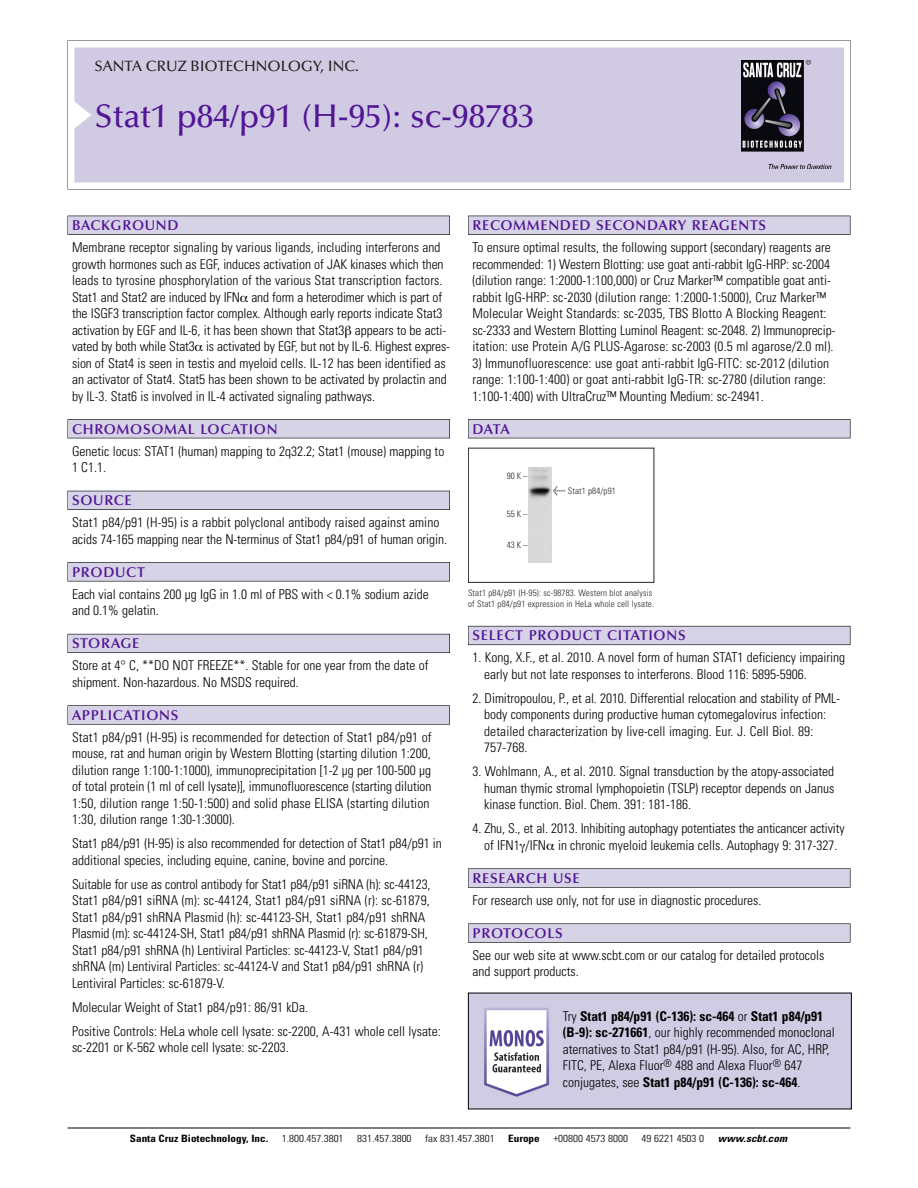
<style>
.page{position:relative;width:918px;height:1188px;background:#fff}
.page>*{position:absolute;margin:0;border:0;box-sizing:border-box;transform-origin:0 0}
.t1{font:500 33px "Optima";color:#511695}
.t2{font:500 15px "Optima";color:#231f20}
.t3{font:600 14.25px "Optima";letter-spacing:.05em;color:#511695}
.t4{font:300 condensed 13.5px/16.5px "Univers";color:#000}
.t5{font:300 condensed 10.2px "Univers";color:#000;scale:1.1 1}
.t6{font:700 condensed 10.2px "Univers";color:#000;scale:1.1 1}
.t7{font:italic 700 condensed 10.2px "Univers";letter-spacing:.005em;color:#000;scale:1.1 1}
.t8{font:9px/10.5px "Univers Condensed Light+SDLWPL";letter-spacing:.015em;color:#272627}
.s1{font-family:"Meta Plus Book Roman+ZAUMPI";font-size:10.5px}
.s2{font-weight:700}
</style>
<div class="page">
<svg style="left:68px;top:40px;width:783px;height:149px"></svg>
<div style="left:74px;top:47px;width:770px;height:135px;background:#d1cae3"></div>
<img style="left:741px;top:60px;width:90px;height:108px">
<div style="left:68px;top:216px;width:382px;height:19px;background:#525155"></div>
<div style="left:68px;top:216px;width:381px;height:18px;background:#d7d3e7"></div>
<div style="left:68px;top:419px;width:382px;height:19px;background:#525155"></div>
<div style="left:68px;top:420px;width:381px;height:18px;background:#d7d3e7"></div>
<div style="left:68px;top:491px;width:382px;height:19px;background:#525158"></div>
<div style="left:68px;top:491px;width:381px;height:18px;background:#d7d3e7"></div>
<div style="left:68px;top:562px;width:382px;height:19px;background:#575759"></div>
<div style="left:68px;top:563px;width:381px;height:18px;background:#d7d3e7"></div>
<div style="left:68px;top:634px;width:382px;height:19px;background:#5b5a62"></div>
<div style="left:68px;top:634px;width:381px;height:18px;background:#d7d3e7"></div>
<div style="left:68px;top:705px;width:382px;height:20px;background:#626263"></div>
<div style="left:68px;top:706px;width:381px;height:18px;background:#d7d3e7"></div>
<div style="left:468px;top:216px;width:382px;height:19px;background:#525155"></div>
<div style="left:468px;top:216px;width:382px;height:18px;background:#d7d3e7"></div>
<div style="left:468px;top:419px;width:382px;height:19px;background:#525155"></div>
<div style="left:468px;top:420px;width:382px;height:18px;background:#d7d3e7"></div>
<div style="left:468px;top:626px;width:382px;height:19px;background:#66646e"></div>
<div style="left:468px;top:626px;width:382px;height:18px;background:#d7d3e7"></div>
<div style="left:468px;top:868px;width:382px;height:20px;background:#666"></div>
<div style="left:468px;top:869px;width:382px;height:18px;background:#d7d3e7"></div>
<svg style="left:468px;top:923px;width:382px;height:20px"></svg>
<div style="left:468px;top:924px;width:382px;height:18px;background:#d7d3e7"></div>
<hr style="left:68px;top:1128px;width:782px;height:1px;background:#000">
<div style="left:468px;top:448px;width:186px;height:135px;border:1px solid #272627"></div>
<img style="left:529px;top:468px;width:22px;height:95px">
<img style="left:470px;top:995px;width:380px;height:112px">
<p class="t2" style="left:94px;top:61px;width:266px">SANTA CRUZ BIOTECHNOLOGY, INC.</p>
<h1 class="t1" style="left:94px;top:103px;width:442px">Stat1 p84/p91 (H-95): sc-98783</h1>
<p class="t3" style="left:72px;top:219px;width:108px">BACKGROUND</p>
<p class="t4" style="left:72px;top:240px;width:379px">Membrane receptor signaling by various ligands, including interferons and growth hormones such as EGF, induces activation of JAK kinases which then leads to tyrosine phosphorylation of the various Stat transcription factors.<br>Stat1 and Stat2 are induced by IFN and form a heterodimer which is part of the ISGF3 transcription factor complex. Although early reports indicate Stat3 activation by EGF and IL-6, it has been shown that Stat3 appears to be acti&shy;vated by both while Stat3 is activated by EGF, but not by IL-6. Highest expres&shy;sion of Stat4 is seen in testis and myeloid cells. IL-12 has been identified as an activator of Stat4. Stat5 has been shown to be activated by prolactin and by IL-3. Stat6 is involved in IL-4 activated signaling pathways.</p>
<p class="t3" style="left:72px;top:423px;width:207px">CHROMOSOMAL LOCATION</p>
<p class="t4" style="left:72px;top:444px;width:374px">Genetic locus: STAT1 (human) mapping to 2q32.2; Stat1 (mouse) mapping to<br>1 C1.1.</p>
<p class="t3" style="left:72px;top:495px;width:61px">SOURCE</p>
<p class="t4" style="left:72px;top:515px;width:377px">Stat1 p84/p91 (H-95) is a rabbit polyclonal antibody raised against amino acids 74-165 mapping near the N-terminus of Stat1 p84/p91 of human origin.</p>
<p class="t3" style="left:72px;top:566px;width:74px">PRODUCT</p>
<p class="t4" style="left:72px;top:587px;width:358px">Each vial contains 200 µg IgG in 1.0 ml of PBS with &lt; 0.1% sodium azide and 0.1% gelatin.</p>
<p class="t3" style="left:72px;top:638px;width:69px">STORAGE</p>
<p class="t4" style="left:72px;top:658px;width:358px">Store at 4° C, **DO NOT FREEZE**. Stable for one year from the date of shipment. Non-hazardous. No MSDS required.</p>
<p class="t3" style="left:72px;top:709px;width:108px">APPLICATIONS</p>
<p class="t4" style="left:72px;top:730px;width:361px">Stat1 p84/p91 (H-95) is recommended for detection of Stat1 p84/p91 of mouse, rat and human origin by Western Blotting (starting dilution 1:200, dilution range 1:100-1:1000), immunoprecipitation [1-2 µg per 100-500 µg of total protein (1 ml of cell lysate)], immunofluorescence (starting dilution 1:50, dilution range 1:50-1:500) and solid phase ELISA (starting dilution 1:30, dilution range 1:30-1:3000).</p>
<p class="t4" style="left:72px;top:836px;width:371px">Stat1 p84/p91 (H-95) is also recommended for detection of Stat1 p84/p91 in additional species, including equine, canine, bovine and porcine.</p>
<p class="t4" style="left:72px;top:877px;width:360px">Suitable for use as control antibody for Stat1 p84/p91 siRNA (h): sc-44123, Stat1 p84/p91 siRNA (m): sc-44124, Stat1 p84/p91 siRNA (r): sc-61879, Stat1 p84/p91 shRNA Plasmid (h): sc-44123-SH, Stat1 p84/p91 shRNA Plasmid (m): sc-44124-SH, Stat1 p84/p91 shRNA Plasmid (r): sc-61879-SH, Stat1 p84/p91 shRNA (h) Lentiviral Particles: sc-44123-V, Stat1 p84/p91 shRNA (m) Lentiviral Particles: sc-44124-V and Stat1 p84/p91 shRNA (r)<br>Lentiviral Particles: sc-61879-V.</p>
<p class="t4" style="left:72px;top:996px;width:370px;line-height:24px">Molecular Weight of Stat1 p84/p91: 86/91 kDa.<br>Positive Controls: HeLa whole cell lysate: sc-2200, A-431 whole cell lysate:</p>
<p class="t4" style="left:72px;top:1040px;width:218px">sc-2201 or K-562 whole cell lysate: sc-2203.</p>
<p class="t3" style="left:473px;top:219px;width:295px">RECOMMENDED SECONDARY REAGENTS</p>
<p class="t4" style="left:473px;top:240px;width:364px">To ensure optimal results, the following support (secondary) reagents are recommended: 1) Western Blotting: use goat anti-rabbit IgG-HRP: sc-2004 (dilution range: 1:2000-1:100,000) or Cruz Marker™ compatible goat anti&shy;rabbit IgG-HRP: sc-2030 (dilution range: 1:2000-1:5000), Cruz Marker™ Molecular Weight Standards: sc-2035, TBS Blotto A Blocking Reagent: sc-2333 and Western Blotting Luminol Reagent: sc-2048. 2) Immunoprecip&shy;itation: use Protein A/G PLUS-Agarose: sc-2003 (0.5 ml agarose/2.0 ml).</p>
<p class="t4" style="left:473px;top:356px;width:358px">3) Immunofluorescence: use goat anti-rabbit IgG-FITC: sc-2012 (dilution range: 1:100-1:400) or goat anti-rabbit IgG-TR: sc-2780 (dilution range:<br>1:100-1:400) with UltraCruz™ Mounting Medium: sc-24941.</p>
<p class="t3" style="left:473px;top:423px;width:39px">DATA</p>
<p class="t8" style="left:507px;top:472px;width:22px">90K–</p>
<p class="t8" style="left:507px;top:509px;width:22px">55K–</p>
<p class="t8" style="left:507px;top:540px;width:22px">43K–</p>
<p class="t8" style="left:553px;top:487px;width:64px"><span class="s1">&lt;</span> Stat1 p84/p91</p>
<p class="t8" style="left:468px;top:589px;width:188px">Stat1 p84/p91 (H-95): sc-98783. Western blot analysis of Stat1 p84/p91 expression in HeLa whole cell lysate.</p>
<p class="t3" style="left:473px;top:630px;width:215px">SELECT PRODUCT CITATIONS</p>
<p class="t4" style="left:484px;top:650px;width:362px;text-indent:-12px">1. Kong, X.F., et al. 2010. A novel form of human STAT1 deficiency impairing early but not late responses to interferons. Blood 116: 5895-5906.</p>
<p class="t4" style="left:484px;top:691px;width:358px;text-indent:-12px">2. Dimitropoulou, P., et al. 2010. Differential relocation and stability of PML&shy;body components during productive human cytomegalovirus infection: detailed characterization by live-cell imaging. Eur. J. Cell Biol. 89:<br>757-768.</p>
<p class="t4" style="left:484px;top:764px;width:352px;text-align:justify;text-indent:-12px">3. Wohlmann, A., et al. 2010. Signal transduction by the atopy-associated human thymic stromal lymphopoietin (TSLP) receptor depends on Janus kinase function. Biol. Chem. 391: 181-186.</p>
<p class="t4" style="left:473px;top:821px;width:374px;text-align:center">4. Zhu, S., et al. 2013. Inhibiting autophagy potentiates the anticancer activity of IFN1 /IFN in chronic myeloid leukemia cells. Autophagy 9: 317-327.</p>
<p class="t3" style="left:473px;top:872px;width:109px">RESEARCH USE</p>
<p class="t4" style="left:473px;top:893px;width:290px">For research use only, not for use in diagnostic procedures.</p>
<p class="t3" style="left:473px;top:927px;width:92px">PROTOCOLS</p>
<p class="t4" style="left:473px;top:948px;width:353px">See our web site at www.scbt.com or our catalog for detailed protocols and support products.</p>
<p class="t4" style="left:563px;top:1009px;width:273px">Try <span class="s2">Stat1 p84/p91 (C-136): sc-464</span> or <span class="s2">Stat1 p84/p91 (B-9): sc-271661</span>, our highly recommended monoclonal aternatives to Stat1 p84/p91 (H-95). Also, for AC, HRP, FITC, PE, Alexa Fluor<sup>®</sup> 488 and Alexa Fluor<sup>®</sup> 647 conjugates, see <span class="s2">Stat1 p84/p91 (C-136): sc-464</span>.</p>
<p class="t6" style="left:130px;top:1135px;width:127px">Santa Cruz Biotechnology, Inc.</p>
<p class="t5" style="left:282px;top:1135px;width:58px">1.800.457.3801</p>
<p class="t5" style="left:357px;top:1135px;width:51px">831.457.3800</p>
<p class="t5" style="left:425px;top:1135px;width:65px">fax 831.457.3801</p>
<p class="t6" style="left:508px;top:1135px;width:30px">Europe</p>
<p class="t5" style="left:553px;top:1135px;width:69px">+00800 4573 8000</p>
<p class="t5" style="left:642px;top:1135px;width:58px">49 6221 4503 0</p>
<p class="t7" style="left:718px;top:1135px;width:64px">www.scbt.com</p>
</div>
